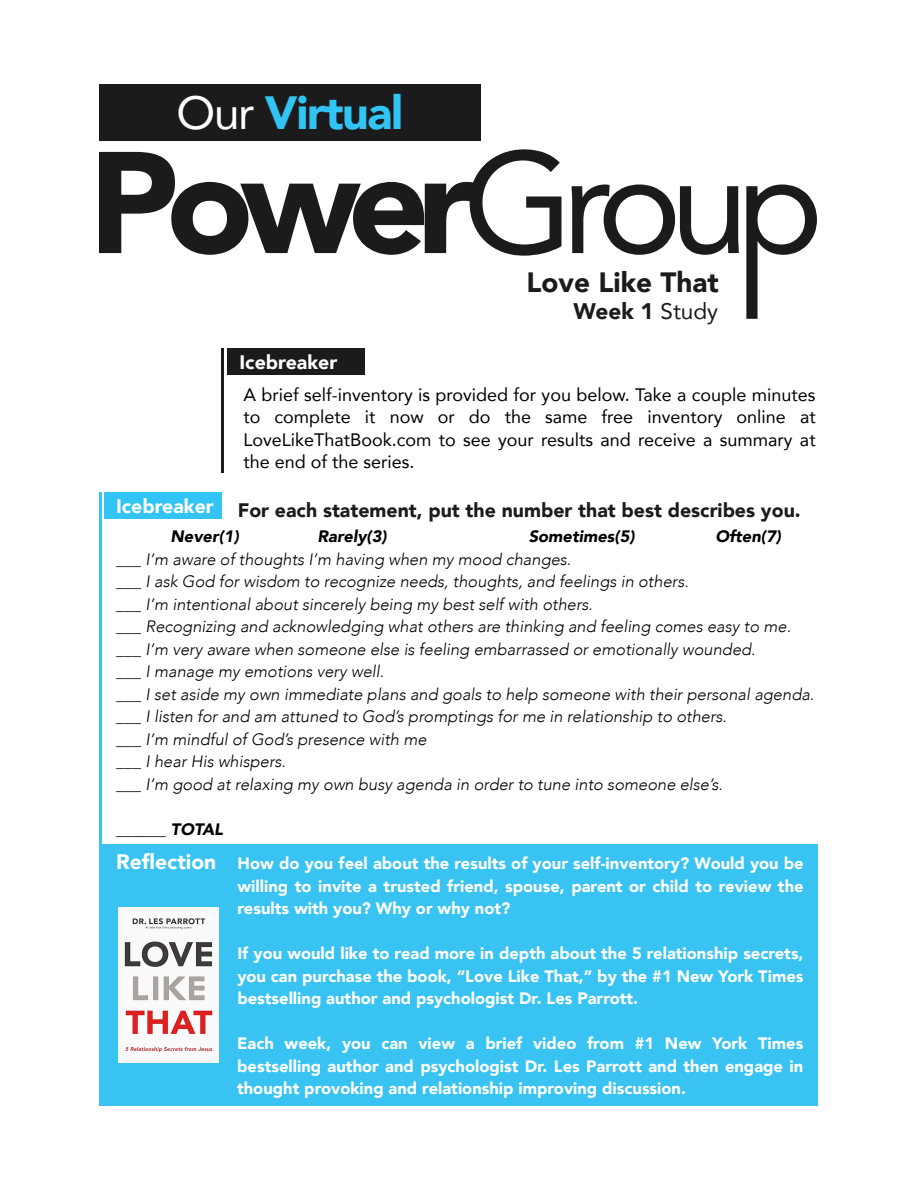
<style>
.page{position:relative;width:918px;height:1188px;background:#fff}
.page>*{position:absolute;margin:0;border:0;box-sizing:border-box;transform-origin:0 0}
.t1{font:900 46.5px "Avenir";letter-spacing:-.03em;color:#32c4f4}
.t2{font:900 27.9px "Avenir";color:#1b1b1b}
.t3{font:900 22.5px "Avenir";color:#1b1b1b}
.t4{font:900 21px "Avenir";color:#fff}
.t5{font:900 19.5px "Avenir";color:#1b1b1b}
.t6{font:900 19.5px "Avenir";color:#fff}
.t7{font:18px/22.5px "Avenir";color:#000;text-align:justify}
.t8{font:italic 300 16.5px/22.5px "Avenir";color:#000}
.t9{font:900 16.5px/22.5px "Avenir";color:#fff;text-align:justify}
.t10{font:italic 900 16.5px "Avenir";color:#000}
.s1{font-weight:400;color:#fff}
.s2{font-weight:400}
</style>
<div class="page">
<div style="left:227px;top:348px;width:138px;height:27px;background:#1b1b1b"></div>
<hr style="left:221px;top:348px;width:3px;height:125px;background:#1b1b1b">
<svg style="left:99px;top:149px;width:462px;height:107px"></svg>
<svg style="left:572px;top:184px;width:167px;height:71px"></svg>
<svg style="left:746px;top:184px;width:71px;height:135px"></svg>
<div style="left:99px;top:84px;width:381px;height:57px;background:#1b1b1b"></div>
<div style="left:104px;top:492px;width:117px;height:27px;background:#32c4f4"></div>
<hr style="left:99px;top:492px;width:3px;height:412px;background:#32c4f4">
<div style="left:100px;top:844px;width:718px;height:261px;background:#38c3f2"></div>
<img style="left:118px;top:908px;width:101px;height:154px">
<h1 class="t1" style="left:176px;top:73px;width:228px"><span class="s1">Our</span> Virtual</h1>
<h2 class="t2" style="left:527px;top:258px;width:194px">Love Like That</h2>
<h3 class="t3" style="left:573px;top:292px;width:146px">Week 1 <span class="s2">Study</span></h3>
<p class="t6" style="left:240px;top:345px;width:99px">Icebreaker</p>
<p class="t7" style="left:243px;top:383px;width:574px">A brief self-inventory is provided for you below. Take a couple minutes to complete it now or do the same free inventory online at LoveLikeThatBook.com to see your results and receive a summary at the end of the series.</p>
<p class="t6" style="left:116px;top:489px;width:99px">Icebreaker</p>
<p class="t10" style="left:171px;top:523px;width:70px">Never(1)</p>
<p class="t10" style="left:318px;top:523px;width:71px">Rarely(3)</p>
<p class="t10" style="left:529px;top:523px;width:107px">Sometimes(5)</p>
<p class="t10" style="left:715px;top:523px;width:67px">Often(7)</p>
<p class="t8" style="left:117px;top:548px;width:699px">___ I’m aware of thoughts I’m having when my mood changes.<br>___ I ask God for wisdom to recognize needs, thoughts, and feelings in others.<br>___ I’m intentional about sincerely being my best self with others.<br>___ Recognizing and acknowledging what others are thinking and feeling comes easy to me. ___ I’m very aware when someone else is feeling embarrassed or emotionally wounded.<br>___ I manage my emotions very well.<br>___ I set aside my own immediate plans and goals to help someone with their personal agenda. ___ I listen for and am attuned to God’s promptings for me in relationship to others.<br>___ I’m mindful of God’s presence with me<br>___ I hear His whispers.<br>___ I’m good at relaxing my own busy agenda in order to tune into someone else’s.</p>
<p class="t10" style="left:117px;top:816px;width:108px">______ TOTAL</p>
<p class="t5" style="left:238px;top:493px;width:564px">For each statement, put the number that best describes you.</p>
<p class="t4" style="left:116px;top:844px;width:101px">Reflection</p>
<p class="t9" style="left:238px;top:852px;width:568px">How do you feel about the results of your self-inventory? Would you be willing to invite a trusted friend, spouse, parent or child to review the results with you? Why or why not?</p>
<p class="t9" style="left:237px;top:942px;width:568px">If you would like to read more in depth about the 5 relationship secrets, you can purchase the book, “Love Like That,” by the #1 New York Times bestselling author and psychologist Dr. Les Parrott.</p>
<p class="t9" style="left:237px;top:1032px;width:568px">Each week, you can view a brief video from #1 New York Times bestselling author and psychologist Dr. Les Parrott and then engage in thought provoking and relationship improving discussion.</p>
</div>
